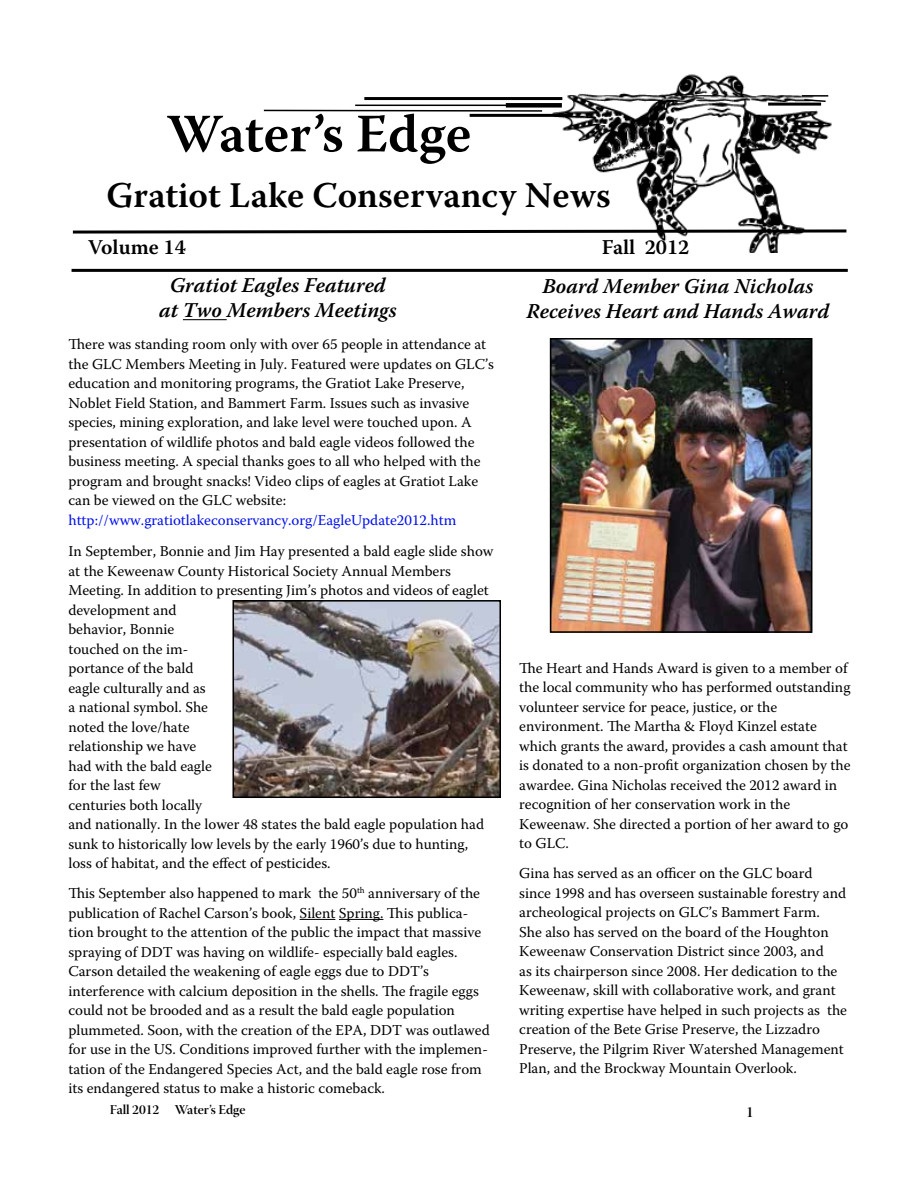
<style>
.page{position:relative;width:918px;height:1188px;background:#fff}
.page>*{position:absolute;margin:0;border:0;box-sizing:border-box;transform-origin:0 0}
.t1{font:600 54px "Warnock Pro";color:#000}
.t2{font:600 36px "Warnock Pro";color:#000}
.t3{font:italic 600 21px/25.2px "Warnock Pro";color:#000;text-align:center}
.t4{font:600 21px "Warnock Pro";color:#000}
.t5{font:15px/19.5px "Warnock Pro";color:#000}
.t6{font:15px "Warnock Pro";color:#0010ec}
.t7{font:15px "Warnock Pro Semibold Disp";color:#000}
.t8{font:13.5px "Warnock Pro Semibold Disp";color:#000}
</style>
<div class="page">
<img style="left:550px;top:74px;width:282px;height:179px">
<svg style="left:72px;top:228px;width:775px;height:7px"></svg>
<hr style="left:73px;top:269px;width:773px;height:3px;background:#000">
<hr style="left:366px;top:97px;width:195px;height:3px;background:#000">
<svg style="left:803px;top:98px;width:23px;height:5px"></svg>
<svg style="left:263px;top:109px;width:280px;height:3px"></svg>
<div style="left:508px;top:103px;width:52px;height:5px;background:#000"></div>
<hr style="left:471px;top:114px;width:100px;height:3px;background:#000">
<hr style="left:356px;top:105px;width:152px;height:1px;background:#000">
<hr style="left:803px;top:95px;width:25px;height:2px;background:#000">
<hr style="left:770px;top:103px;width:50px;height:3px;background:#000">
<hr style="left:300px;top:919px;width:35px;height:1px;background:#000">
<hr style="left:339px;top:919px;width:44px;height:1px;background:#000">
<hr style="left:183px;top:319px;width:44px;height:1px;background:#000">
<img style="left:553px;top:341px;width:256px;height:289px">
<div style="left:550px;top:338px;width:262px;height:295px;border:2px solid #000"></div>
<img style="left:235px;top:603px;width:263px;height:192px">
<div style="left:232px;top:600px;width:269px;height:198px;border:2px solid #000"></div>
<h1 class="t1" style="left:167px;top:101px;width:306px">Water’s Edge</h1>
<h2 class="t2" style="left:106px;top:174px;width:506px">Gratiot Lake Conservancy News</h2>
<h3 class="t4" style="left:88px;top:235px;width:99px">Volume 14</h3>
<h3 class="t4" style="left:602px;top:235px;width:89px">Fall 2012</h3>
<h3 class="t3" style="left:159px;top:272px;width:239px">Gratiot Eagles Featured at Two Members Meetings</h3>
<h3 class="t3" style="left:526px;top:273px;width:304px">Board Member Gina Nicholas<br>Receives Heart and Hands Award</h3>
<p class="t5" style="left:68px;top:334px;width:427px">There was standing room only with over 65 people in attendance at the GLC Members Meeting in July. Featured were updates on GLC’s education and monitoring programs, the Gratiot Lake Preserve, Noblet Field Station, and Bammert Farm. Issues such as invasive species, mining exploration, and lake level were touched upon. A presentation of wildlife photos and bald eagle videos followed the business meeting. A special thanks goes to all who helped with the program and brought snacks! Video clips of eagles at Gratiot Lake can be viewed on the GLC website:</p>
<p class="t6" style="left:68px;top:511px;width:389px">http://www.gratiotlakeconservancy.org/EagleUpdate2012.htm</p>
<p class="t5" style="left:68px;top:541px;width:427px">In September, Bonnie and Jim Hay presented a bald eagle slide show at the Keweenaw County Historical Society Annual Members Meeting. In addition to presenting Jim’s photos and videos of eaglet development and<br>behavior, Bonnie<br>touched on the im-<br>portance of the bald<br>eagle culturally and as<br>a national symbol. She<br>noted the love/hate<br>relationship we have<br>had with the bald eagle<br>for the last few<br>centuries both locally<br>and nationally. In the lower 48 states the bald eagle population had sunk to historically low levels by the early 1960’s due to hunting, loss of habitat, and the effect of pesticides.</p>
<p class="t5" style="left:68px;top:883px;width:423px">This September also happened to mark the 50<sup>th</sup> anniversary of the publication of Rachel Carson’s book, Silent Spring. This publica&shy;tion brought to the attention of the public the impact that massive spraying of DDT was having on wildlife- especially bald eagles.<br>Carson detailed the weakening of eagle eggs due to DDT’s interference with calcium deposition in the shells. The fragile eggs could not be brooded and as a result the bald eagle population plummeted. Soon, with the creation of the EPA, DDT was outlawed for use in the US. Conditions improved further with the implemen&shy;tation of the Endangered Species Act, and the bald eagle rose from its endangered status to make a historic comeback.</p>
<p class="t5" style="left:519px;top:658px;width:333px">The Heart and Hands Award is given to a member of the local community who has performed outstanding volunteer service for peace, justice, or the environment. The Martha &amp; Floyd Kinzel estate which grants the award, provides a cash amount that is donated to a non-profit organization chosen by the awardee. Gina Nicholas received the 2012 award in recognition of her conservation work in the Keweenaw. She directed a portion of her award to go to GLC.</p>
<p class="t5" style="left:519px;top:863px;width:329px">Gina has served as an officer on the GLC board since 1998 and has overseen sustainable forestry and archeological projects on GLC’s Bammert Farm.<br>She also has served on the board of the Houghton Keweenaw Conservation District since 2003, and<br>as its chairperson since 2008. Her dedication to the Keweenaw, skill with collaborative work, and grant writing expertise have helped in such projects as the creation of the Bete Grise Preserve, the Lizzadro Preserve, the Pilgrim River Watershed Management Plan, and the Brockway Mountain Overlook.</p>
<p class="t8" style="left:110px;top:1102px;width:137px">Fall 2012 Water’s Edge</p>
<p class="t7" style="left:746px;top:1103px;width:9px">1</p>
</div>
